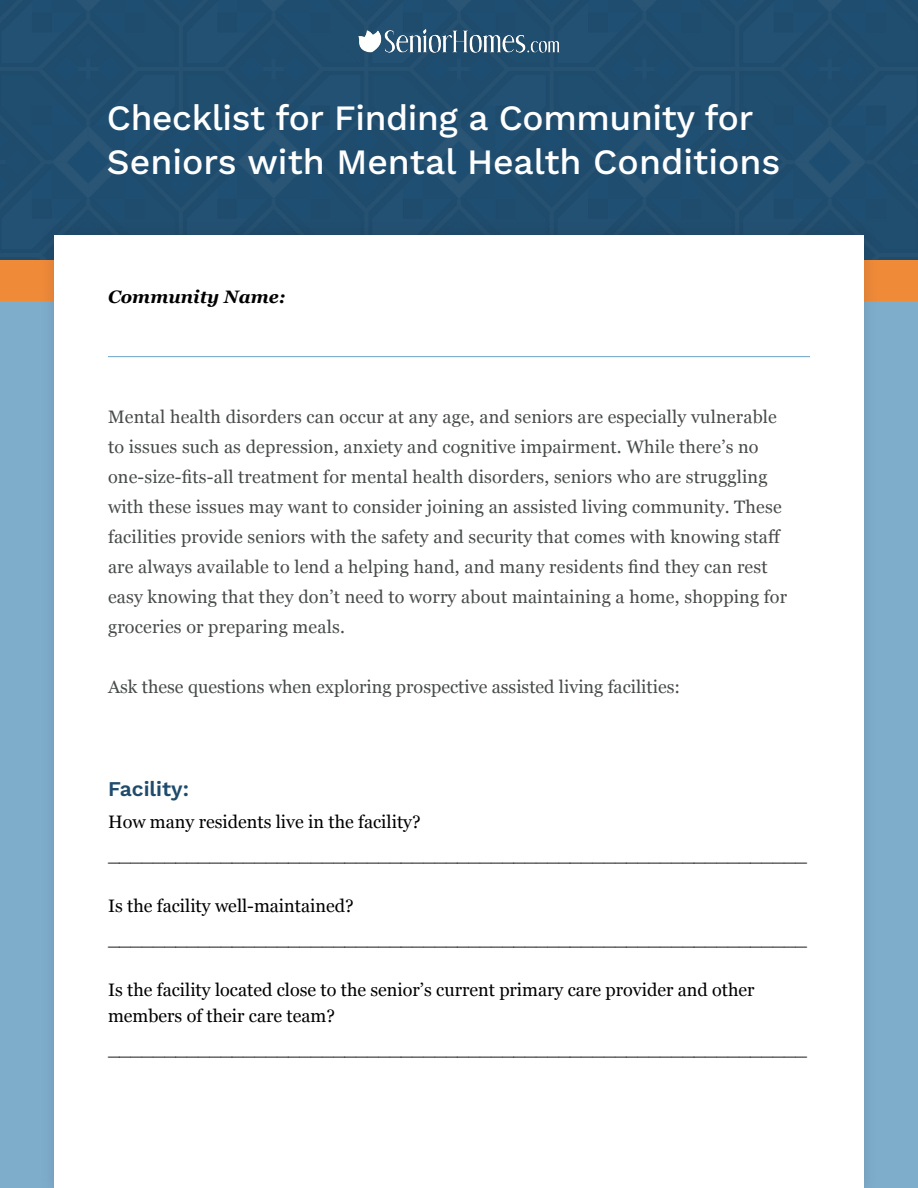
<style>
.page{position:relative;width:918px;height:1188px;background:#7eadcc}
.page>*{position:absolute;margin:0;border:0;box-sizing:border-box;transform-origin:0 0}
.t1{font:35.7px/44.5px "Work Sans";letter-spacing:-.01em;color:#fff}
.t2{font:21px "Work Sans";color:#1f4c6d}
.t3{font:18px/30px "Georgia";letter-spacing:.01em;color:#474b49}
.t4{font:18px/33px "Georgia";color:#000}
.t5{font:italic 700 18px "Georgia";color:#000}
</style>
<div class="page">
<div style="left:0;top:0;width:918px;height:280px;background:#1f4c6d"></div>
<div style="left:0;top:260px;width:918px;height:41px;background:#ef8a39"></div>
<div style="left:39px;top:220px;width:841px;height:968px;background:#231f20;opacity:.15"></div>
<div style="left:54px;top:235px;width:810px;height:953px;background:#fff"></div>
<hr style="left:108px;top:356px;width:702px;height:1px;background:#7eadcc">
<img style="left:358px;top:29px;width:202px;height:24px">
<h1 class="t1" style="left:107px;top:94px;width:675px">Checklist for Finding a Community for<br>Seniors with Mental Health Conditions</h1>
<p class="t5" style="left:108px;top:283px;width:179px">Community Name:</p>
<p class="t3" style="left:108px;top:401px;width:681px">Mental health disorders can occur at any age, and seniors are especially vulnerable to issues such as depression, anxiety and cognitive impairment. While there’s no one-size-fits-all treatment for mental health disorders, seniors who are struggling with these issues may want to consider joining an assisted living community. These facilities provide seniors with the safety and security that comes with knowing staff are always available to lend a helping hand, and many residents find they can rest easy knowing that they don’t need to worry about maintaining a home, shopping for groceries or preparing meals.</p>
<p class="t3" style="left:108px;top:671px;width:574px">Ask these questions when exploring prospective assisted living facilities:</p>
<p class="t2" style="left:108px;top:773px;width:83px">Facility:</p>
<p class="t4" style="left:108px;top:805px;width:700px">How many residents live in the facility? ______________________________________________________________</p>
<p class="t4" style="left:108px;top:889px;width:700px">Is the facility well-maintained? ______________________________________________________________</p>
<p class="t4" style="left:108px;top:976px;width:648px;line-height:25.5px">Is the facility located close to the senior’s current primary care provider and other members of their care team?</p>
<p class="t4" style="left:108px;top:1031px;width:700px">______________________________________________________________</p>
</div>
